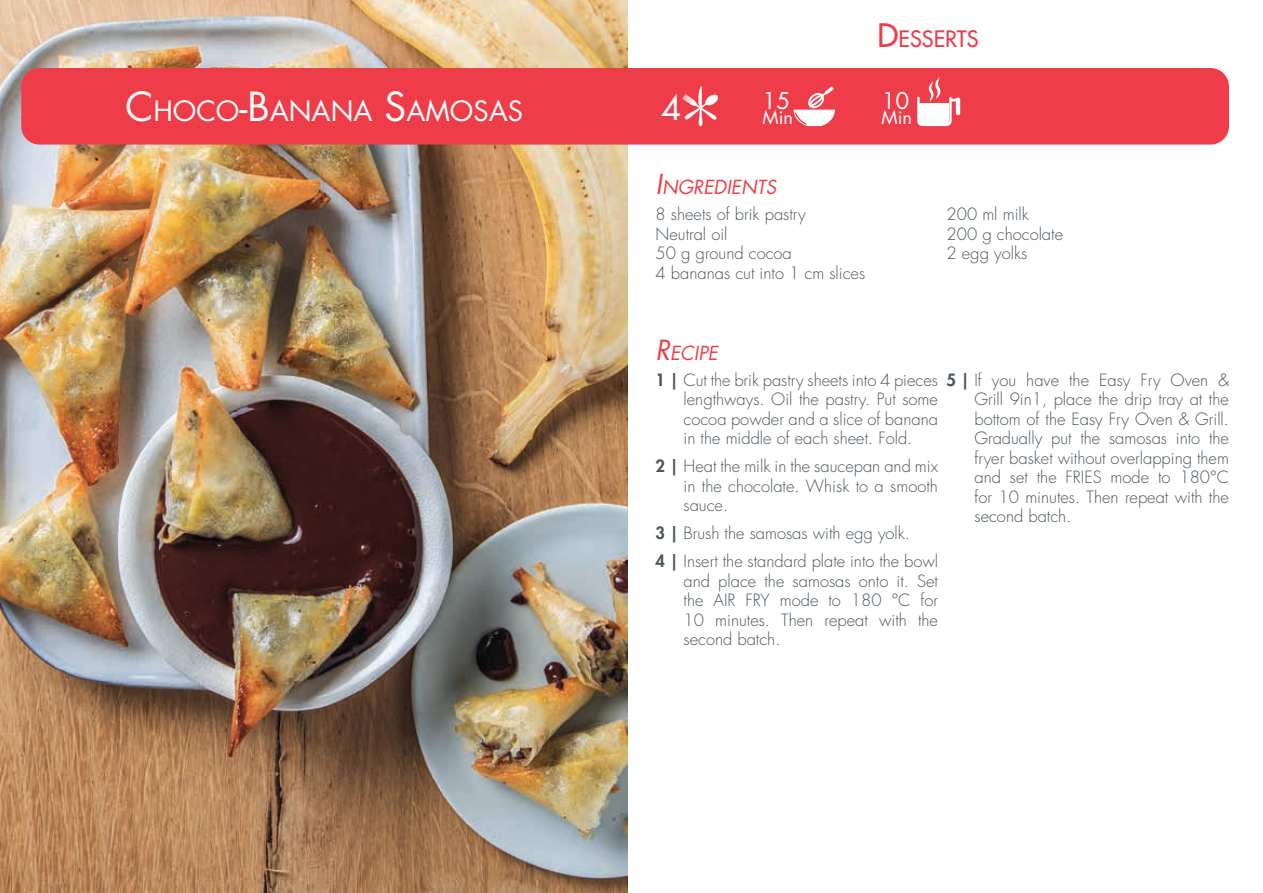
<style>
.page{position:relative;width:1263px;height:893px;background:#fff}
.page>*{position:absolute;margin:0;border:0;box-sizing:border-box;transform-origin:0 0}
.t1{font:33px "Futura Std";color:#fff}
.t2{font:27.3px "Futura Std";color:#fff}
.t3{font:22.5px "Futura Std";color:#fff}
.t4{font:500 22.05px "Futura Std";color:#ee3d49}
.t5{font:italic 18.9px "Futura Std";color:#ee3d49}
.t6{font:18px "Futura Std";color:#fff}
.t7{font:300 16.5px/19.5px "Futura Std";color:#4a565e;text-align:justify}
.s1{font-size:39px}
.s2{font-size:31.5px}
.s3{font-size:27px}
.s4{font-weight:800}
</style>
<div class="page">
<img style="left:0;top:0;width:627px;height:893px">
<div style="left:21px;top:68px;width:1208px;height:77px;background:#ee3d49;border-radius:18px"></div>
<svg style="left:794px;top:86px;width:41px;height:40px"></svg>
<hr style="left:956px;top:98px;width:4px;height:17px;background:#fff;border-radius:2px">
<svg style="left:917px;top:77px;width:39px;height:49px"></svg>
<svg style="left:682px;top:87px;width:36px;height:39px"></svg>
<h2 class="t2" style="left:125px;top:93px;width:399px"><span class="s1">C</span>HOCO<span class="s1">-B</span>ANANA <span class="s1">S</span>AMOSAS</h2>
<h3 class="t4" style="left:877px;top:25px;width:101px"><span class="s2">D</span>ESSERTS</h3>
<h1 class="t1" style="left:661px;top:87px;width:22px">4</h1>
<h3 class="t3" style="left:762px;top:86px;width:29px">15</h3>
<p class="t6" style="left:762px;top:106px;width:32px">Min</p>
<h3 class="t3" style="left:882px;top:86px;width:29px">10</h3>
<p class="t6" style="left:881px;top:106px;width:32px">Min</p>
<p class="t5" style="left:656px;top:175px;width:122px"><span class="s3">I</span>NGREDIENTS</p>
<p class="t7" style="left:656px;top:205px;width:211px;text-align:left">8 sheets of brik pastry<br>Neutral oil<br>50 g ground cocoa<br>4 bananas cut into 1 cm slices</p>
<p class="t7" style="left:946px;top:205px;width:118px;text-align:left">200 ml milk<br>200 g chocolate<br>2 egg yolks</p>
<p class="t5" style="left:656px;top:341px;width:64px"><span class="s3">R</span>ECIPE</p>
<p class="t7" style="left:683px;top:370px;width:256px;text-indent:-28px"><span class="s4">1 |</span> Cut the brik pastry sheets into 4 pieces lengthways. Oil the pastry. Put some cocoa powder and a slice of banana in the middle of each sheet. Fold.</p>
<p class="t7" style="left:683px;top:457px;width:256px;text-indent:-28px"><span class="s4">2 |</span> Heat the milk in the saucepan and mix in the chocolate. Whisk to a smooth sauce.</p>
<p class="t7" style="left:656px;top:520px;width:284px;line-height:28px"><span class="s4">3 |</span> Brush the samosas with egg yolk.<br><span class="s4">4 |</span> Insert the standard plate into the bowl</p>
<p class="t7" style="left:683px;top:571px;width:256px">and place the samosas onto it. Set the AIR FRY mode to 180 °C for 10 minutes. Then repeat with the second batch.</p>
<p class="t7" style="left:974px;top:370px;width:256px;text-indent:-28px"><span class="s4">5 |</span> If you have the Easy Fry Oven &amp; Grill 9in1, place the drip tray at the bottom of the Easy Fry Oven &amp; Grill.<br>Gradually put the samosas into the fryer basket without overlapping them and set the FRIES mode to 180°C for 10 minutes. Then repeat with the second batch.</p>
</div>
